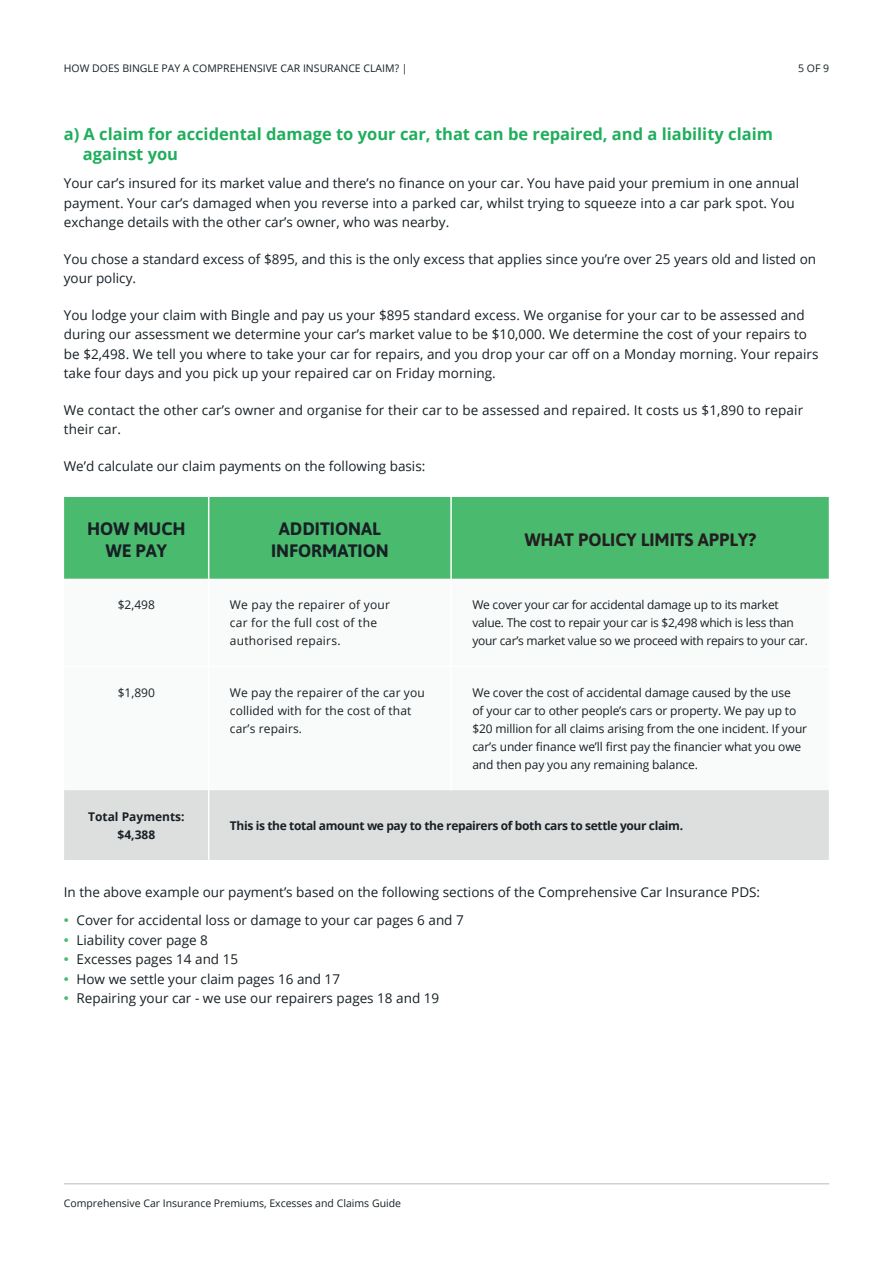
<style>
.page{position:relative;width:893px;height:1263px;background:#fff}
.page>*{position:absolute;margin:0;border:0;box-sizing:border-box;transform-origin:0 0}
.t1{font:700 18px/21.6px "Asap";color:#172025;text-align:center}
.t2{font:700 18px "Asap";color:#231f20}
.t3{font:700 16.5px/19.8px "Open Sans";color:#20ae5c}
.t4{font:13.5px/19.5px "Open Sans";color:#172025}
.t5{font:12px/18px "Open Sans";letter-spacing:-.01em;color:#172025}
.t6{font:12px/18px "Open Sans";letter-spacing:.01em;color:#172025}
.t7{font:700 12px "Open Sans";letter-spacing:-.03em;color:#172025}
.t8{font:12px/18px "Open Sans";letter-spacing:.02em;color:#172025}
.t9{font:700 12px/18px "Open Sans";color:#172025;text-align:center}
.t10{font:10.5px "Open Sans";color:#172025}
.s1{font-family:"Asap";font-size:15px;color:#4aba6e}
</style>
<div class="page">
<hr style="left:64px;top:1183px;width:765px;height:1px;background:#babcbd">
<div style="left:64px;top:497px;width:765px;height:82px;background:#4aba6e"></div>
<div style="left:64px;top:790px;width:765px;height:70px;background:#dddede"></div>
<hr style="left:450px;top:497px;width:2px;height:82px;background:#fff">
<hr style="left:208px;top:790px;width:1px;height:70px;background:#fff">
<hr style="left:208px;top:497px;width:1px;height:82px;background:#fff">
<p class="t10" style="left:64px;top:61px;width:345px">HOW DOES BINGLE PAY A COMPREHENSIVE CAR INSURANCE CLAIM? |</p>
<p class="t10" style="left:798px;top:61px;width:33px">5 OF 9</p>
<p class="t3" style="left:83px;top:124px;width:691px;text-indent:-19px">a) A claim for accidental damage to your car, that can be repaired, and a liability claim against you</p>
<p class="t4" style="left:64px;top:173px;width:737px">Your car’s insured for its market value and there’s no finance on your car. You have paid your premium in one annual payment. Your car’s damaged when you reverse into a parked car, whilst trying to squeeze into a car park spot. You exchange details with the other car’s owner, who was nearby.</p>
<p class="t4" style="left:64px;top:248px;width:754px">You chose a standard excess of $895, and this is the only excess that applies since you’re over 25 years old and listed on your policy.</p>
<p class="t4" style="left:64px;top:304px;width:756px">You lodge your claim with Bingle and pay us your $895 standard excess. We organise for your car to be assessed and during our assessment we determine your car’s market value to be $10,000. We determine the cost of your repairs to be $2,498. We tell you where to take your car for repairs, and you drop your car off on a Monday morning. Your repairs take four days and you pick up your repaired car on Friday morning.</p>
<p class="t4" style="left:64px;top:399px;width:741px">We contact the other car’s owner and organise for their car to be assessed and repaired. It costs us $1,890 to repair their car.</p>
<p class="t4" style="left:64px;top:455px;width:363px">We’d calculate our claim payments on the following basis:</p>
<h1 class="t1" style="left:87px;top:517px;width:100px">HOW MUCH<br>WE PAY</h1>
<h1 class="t1" style="left:271px;top:517px;width:119px">ADDITIONAL<br>INFORMATION</h1>
<h1 class="t2" style="left:525px;top:527px;width:233px">WHAT POLICY LIMITS APPLY?</h1>
<p class="t5" style="left:118px;top:596px;width:39px">$2,498</p>
<p class="t8" style="left:230px;top:596px;width:162px">We pay the repairer of your car for the full cost of the authorised repairs.</p>
<p class="t5" style="left:472px;top:596px;width:337px">We cover your car for accidental damage up to its market value. The cost to repair your car is $2,498 which is less than your car’s market value so we proceed with repairs to your car.</p>
<p class="t5" style="left:118px;top:683px;width:39px">$1,890</p>
<p class="t6" style="left:230px;top:683px;width:196px">We pay the repairer of the car you collided with for the cost of that car’s repairs.</p>
<p class="t5" style="left:472px;top:683px;width:336px">We cover the cost of accidental damage caused by the use<br>of your car to other people’s cars or property. We pay up to $20 million for all claims arising from the one incident. If your car’s under finance we’ll first pay the financier what you owe and then pay you any remaining balance.</p>
<p class="t9" style="left:88px;top:807px;width:98px">Total Payments: $4,388</p>
<p class="t7" style="left:230px;top:817px;width:455px">This is the total amount we pay to the repairers of both cars to settle your claim.</p>
<p class="t4" style="left:64px;top:882px;width:698px">In the above example our payment’s based on the following sections of the Comprehensive Car Insurance PDS:</p>
<p class="t4" style="left:64px;top:910px;width:401px"><span class="s1">•</span> Cover for accidental loss or damage to your car pages 6 and 7</p>
<p class="t4" style="left:64px;top:930px;width:146px"><span class="s1">•</span> Liability cover page 8</p>
<p class="t4" style="left:64px;top:949px;width:176px"><span class="s1">•</span> Excesses pages 14 and 15</p>
<p class="t4" style="left:64px;top:969px;width:278px"><span class="s1">•</span> How we settle your claim pages 16 and 17</p>
<p class="t4" style="left:64px;top:988px;width:377px"><span class="s1">•</span> Repairing your car - we use our repairers pages 18 and 19</p>
<p class="t10" style="left:64px;top:1196px;width:339px">Comprehensive Car Insurance Premiums, Excesses and Claims Guide</p>
</div>
